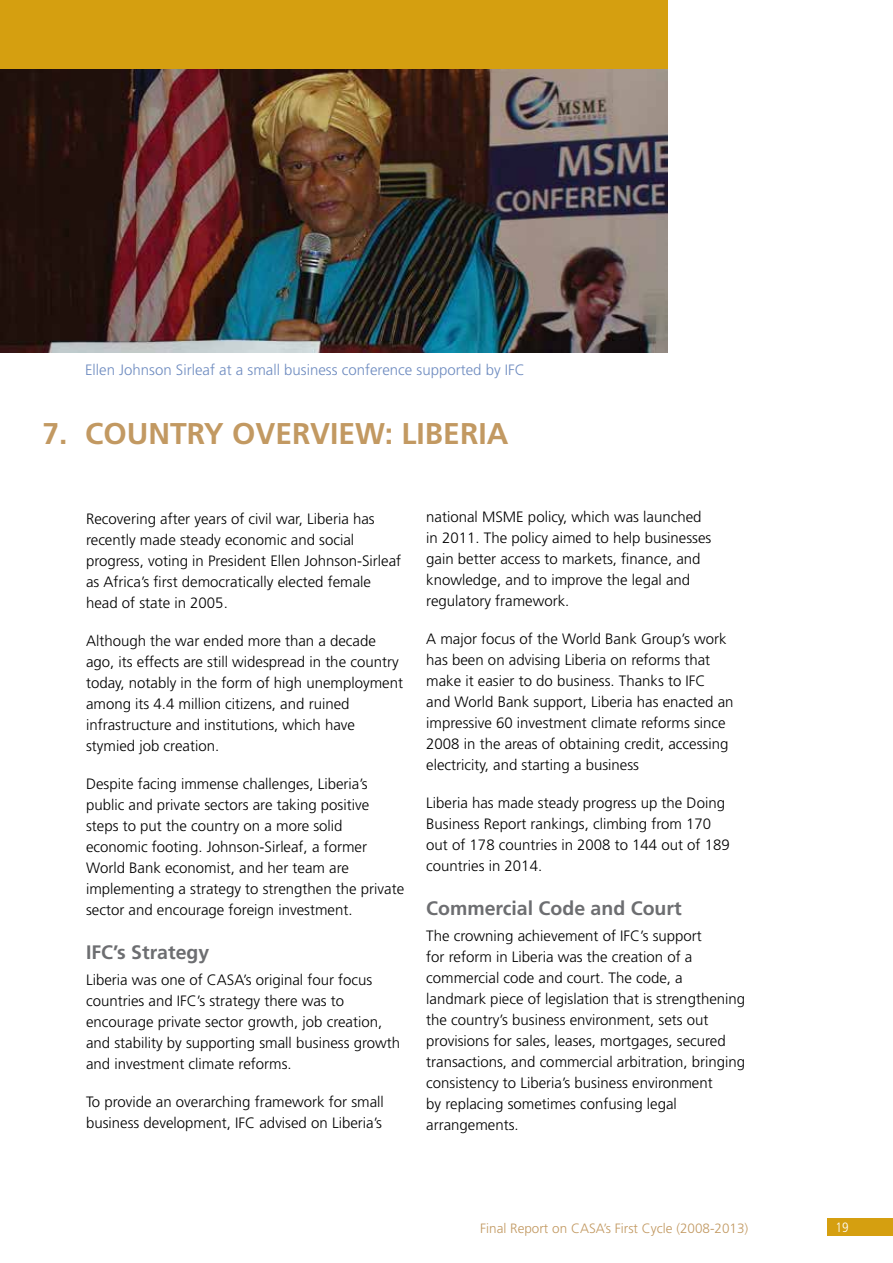
<style>
.page{position:relative;width:893px;height:1263px;background:#fff}
.page>*{position:absolute;margin:0;border:0;box-sizing:border-box;transform-origin:0 0}
.t1{font:700 30px "Frutiger";color:#c29962}
.t2{font:700 19.5px "Frutiger";color:#6d6e71}
.t3{font:300 15px/21px "Frutiger";color:#000}
.t4{font:300 15px "Frutiger";color:#6f8cc0}
.t5{font:300 13.5px "Frutiger";color:#c29962}
.t6{font:300 condensed 13.5px "Frutiger";color:#fff}
</style>
<div class="page">
<div style="left:827px;top:1218px;width:66px;height:18px;background:#d59f10"></div>
<img style="left:0;top:68px;width:668px;height:285px">
<div style="left:0;top:0;width:668px;height:68px;background:#d59f10"></div>
<p class="t4" style="left:85px;top:361px;width:441px">Ellen Johnson Sirleaf at a small business conference supported by IFC</p>
<h1 class="t1" style="left:43px;top:416px;width:451px">7. Country Overview: Li beria</h1>
<p class="t3" style="left:86px;top:508px;width:317px">Recovering after years of civil war, Liberia has recently made steady economic and social progress, voting in President Ellen Johnson-Sirleaf as Africa’s first democratically elected female head of state in 2005.</p>
<p class="t3" style="left:86px;top:630px;width:319px">Although the war ended more than a decade ago, its effects are still widespread in the country today, notably in the form of high unemployment among its 4.4 million citizens, and ruined infrastructure and institutions, which have stymied job creation.</p>
<p class="t3" style="left:86px;top:773px;width:320px">Despite facing immense challenges, Liberia’s public and private sectors are taking positive steps to put the country on a more solid economic footing. Johnson-Sirleaf, a former World Bank economist, and her team are implementing a strategy to strengthen the private sector and encourage foreign investment.</p>
<h2 class="t2" style="left:86px;top:941px;width:125px">IFC’s Strategy</h2>
<p class="t3" style="left:86px;top:969px;width:315px">Liberia was one of CASA’s original four focus countries and IFC’s strategy there was to encourage private sector growth, job creation, and stability by supporting small business growth and investment climate reforms.</p>
<p class="t3" style="left:86px;top:1091px;width:299px">To provide an overarching framework for small business development, IFC advised on Liberia’s</p>
<p class="t3" style="left:426px;top:506px;width:287px">national MSME policy, which was launched in 2011. The policy aimed to help businesses gain better access to markets, finance, and knowledge, and to improve the legal and regulatory framework.</p>
<p class="t3" style="left:426px;top:628px;width:309px">A major focus of the World Bank Group’s work has been on advising Liberia on reforms that make it easier to do business. Thanks to IFC<br>and World Bank support, Liberia has enacted an impressive 60 investment climate reforms since 2008 in the areas of obtaining credit, accessing electricity, and starting a business</p>
<p class="t3" style="left:426px;top:792px;width:305px">Liberia has made steady progress up the Doing Business Report rankings, climbing from 170 out of 178 countries in 2008 to 144 out of 189 countries in 2014.</p>
<h2 class="t2" style="left:426px;top:897px;width:257px">Commercial Code and Court</h2>
<p class="t3" style="left:426px;top:925px;width:320px">The crowning achievement of IFC’s support<br>for reform in Liberia was the creation of a commercial code and court. The code, a landmark piece of legislation that is strengthening the country’s business environment, sets out provisions for sales, leases, mortgages, secured transactions, and commercial arbitration, bringing consistency to Liberia’s business environment<br>by replacing sometimes confusing legal arrangements.</p>
<p class="t5" style="left:480px;top:1220px;width:270px">Final Report on CASA’s First Cycle (2008-2013)</p>
<p class="t6" style="left:836px;top:1220px;width:14px">19</p>
</div>
